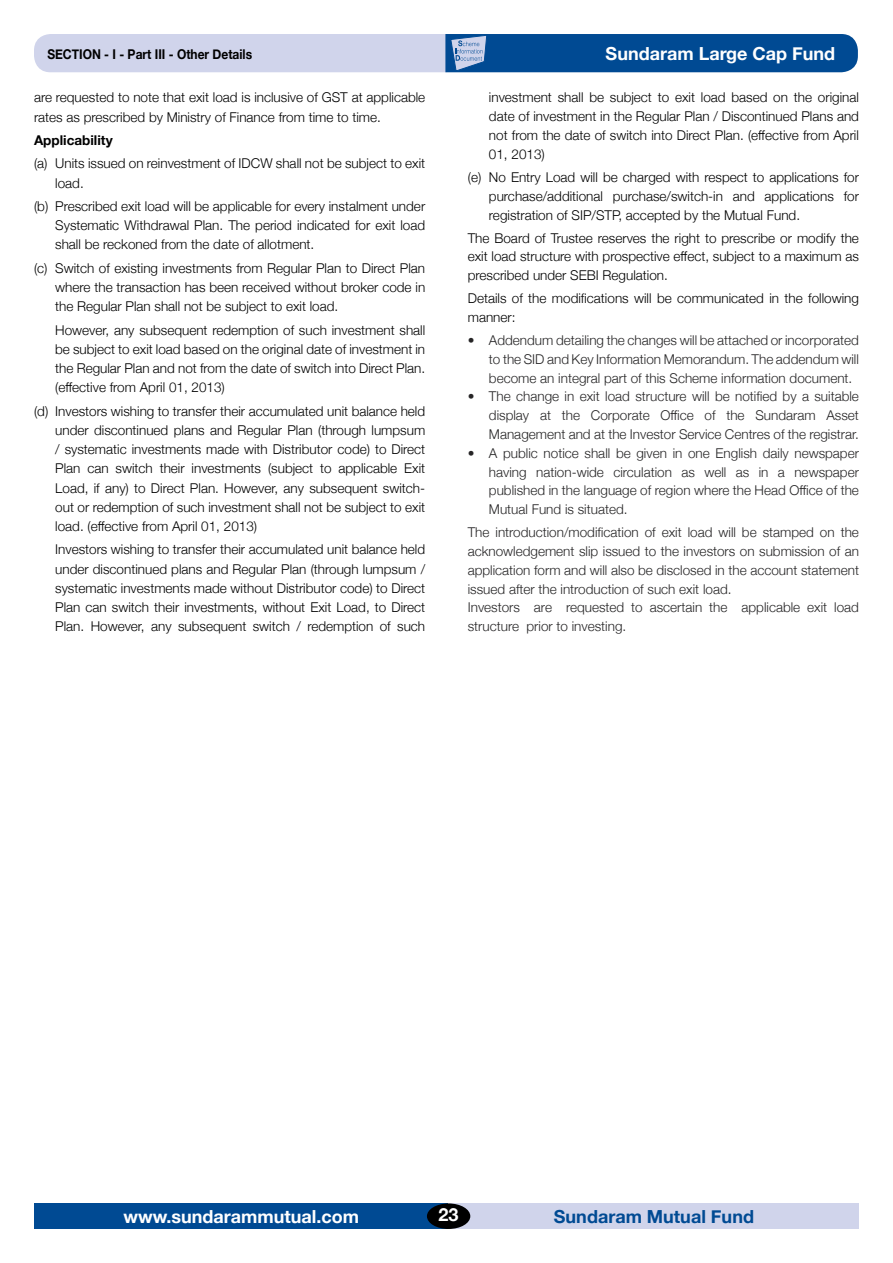
<style>
.page{position:relative;width:893px;height:1263px;background:#fff}
.page>*{position:absolute;margin:0;border:0;box-sizing:border-box;transform-origin:0 0}
.t1{font:700 18px "Helvetica Neue";color:#fff}
.t2{font:700 18px "Helvetica Neue";color:#004a93}
.t3{font:300 13.5px/19.2px "Helvetica Neue";color:#000;text-align:justify}
.t4{font:300 13.5px/18.8px "Helvetica Neue";color:#262526;text-align:justify}
.t5{font:700 13.5px "Helvetica Neue";color:#000;scale:.89 1}
.t6{font:700 13.5px "Helvetica Neue";color:#000}
</style>
<div class="page">
<div style="left:34px;top:1203px;width:415px;height:26px;background:#004a93"></div>
<div style="left:449px;top:1203px;width:410px;height:26px;background:#d0d4eb"></div>
<div style="left:427px;top:1203px;width:43px;height:26px;background:#000;border-radius:50%"></div>
<svg style="left:34px;top:34px;width:824px;height:38px;background:#6e93c1"></svg>
<p class="t5" style="left:47px;top:44px;width:232px">SECTION - I - Part III - Other Details</p>
<p class="t3" style="left:34px;top:87px;width:393px">are requested to note that exit load is inclusive of GST at applicable rates as prescribed by Ministry of Finance from time to time.</p>
<p class="t6" style="left:34px;top:130px;width:80px">Applicability</p>
<p class="t3" style="left:55px;top:153px;width:372px;text-indent:-21px">(a) Units issued on reinvestment of IDCW shall not be subject to exit load.</p>
<p class="t3" style="left:55px;top:196px;width:371px;text-indent:-21px">(b) Prescribed exit load will be applicable for every instalment under Systematic Withdrawal Plan. The period indicated for exit load shall be reckoned from the date of allotment.</p>
<p class="t3" style="left:55px;top:257px;width:371px;text-indent:-21px">(c) Switch of existing investments from Regular Plan to Direct Plan where the transaction has been received without broker code in the Regular Plan shall not be subject to exit load.</p>
<p class="t3" style="left:55px;top:319px;width:371px">However, any subsequent redemption of such investment shall be subject to exit load based on the original date of investment in the Regular Plan and not from the date of switch into Direct Plan. (effective from April 01, 2013)</p>
<p class="t3" style="left:55px;top:400px;width:371px;text-indent:-21px">(d) Investors wishing to transfer their accumulated unit balance held under discontinued plans and Regular Plan (through lumpsum / systematic investments made with Distributor code) to Direct Plan can switch their investments (subject to applicable Exit Load, if any) to Direct Plan. However, any subsequent switch&shy;out or redemption of such investment shall not be subject to exit load. (effective from April 01, 2013)</p>
<p class="t3" style="left:55px;top:539px;width:371px">Investors wishing to transfer their accumulated unit balance held under discontinued plans and Regular Plan (through lumpsum / systematic investments made without Distributor code) to Direct Plan can switch their investments, without Exit Load, to Direct Plan. However, any subsequent switch / redemption of such</p>
<h1 class="t1" style="left:606px;top:39px;width:231px">Sundaram Large Cap Fund</h1>
<p class="t3" style="left:489px;top:87px;width:372px;line-height:18.8px">investment shall be subject to exit load based on the original date of investment in the Regular Plan / Discontinued Plans and not from the date of switch into Direct Plan. (effective from April 01, 2013)</p>
<p class="t3" style="left:489px;top:167px;width:371px;line-height:18.8px;text-indent:-21px">(e) No Entry Load will be charged with respect to applications for purchase/additional purchase/switch-in and applications for registration of SIP/STP, accepted by the Mutual Fund.</p>
<p class="t3" style="left:468px;top:227px;width:393px;line-height:18.8px">The Board of Trustee reserves the right to prescribe or modify the exit load structure with prospective effect, subject to a maximum as prescribed under SEBI Regulation.</p>
<p class="t3" style="left:468px;top:288px;width:393px;line-height:18.8px">Details of the modifications will be communicated in the following manner:</p>
<p class="t4" style="left:489px;top:330px;width:371px;text-indent:-21px">• Addendum detailing the changes will be attached or incorporated to the SID and Key Information Memorandum. The addendum will become an integral part of this Scheme information document.</p>
<p class="t4" style="left:489px;top:386px;width:371px;text-indent:-21px">• The change in exit load structure will be notified by a suitable display at the Corporate Office of the Sundaram Asset Management and at the Investor Service Centres of the registrar.</p>
<p class="t4" style="left:489px;top:443px;width:371px;text-indent:-21px">• A public notice shall be given in one English daily newspaper having nation-wide circulation as well as in a newspaper published in the language of region where the Head Office of the Mutual Fund is situated.</p>
<p class="t4" style="left:468px;top:522px;width:393px;text-align:left">The introduction/modification of exit load will be stamped on the acknowledgement slip issued to the investors on submission of an application form and will also be disclosed in the account statement issued after the introduction of such exit load.<br>Investors are requested to ascertain the applicable exit load structure prior to investing.</p>
<h1 class="t1" style="left:439px;top:1200px;width:22px">23</h1>
<h1 class="t1" style="left:124px;top:1202px;width:237px">www.sundarammutual.com</h1>
<h1 class="t2" style="left:554px;top:1202px;width:202px">Sundaram Mutual Fund</h1>
</div>
